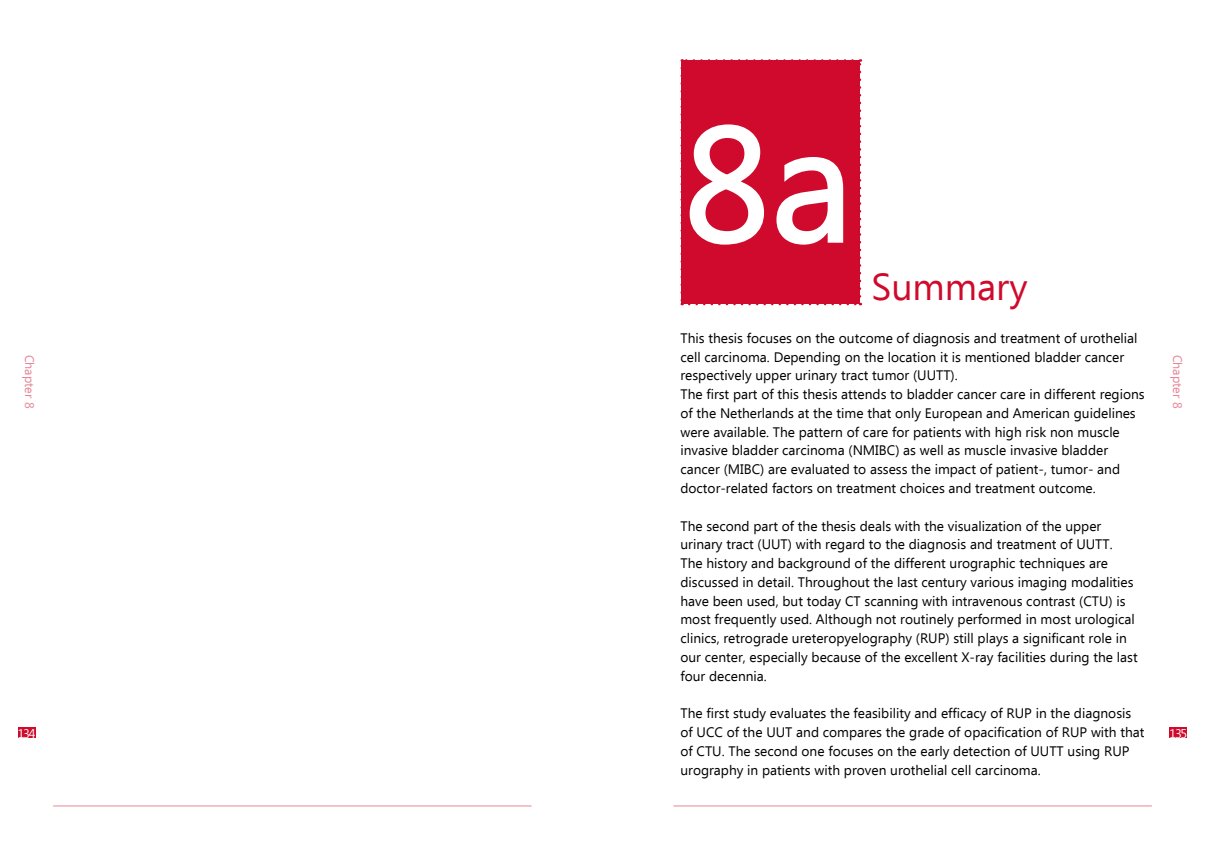
<style>
.page{position:relative;width:1205px;height:851px;background:#fff}
.page>*{position:absolute;margin:0;border:0;box-sizing:border-box;transform-origin:0 0}
.t1{font:162.5px "Ebrima";color:#fff}
.t2{font:37.5px "Ebrima";color:#cf0a2c}
.t3{font:13.75px/18.8px "Ebrima";color:#000}
.t4{font:12.5px "Ebrima";color:#e78596}
.t5{font:12.5px "Ebrima";letter-spacing:-.1em;color:#fff}
</style>
<div class="page">
<div style="left:1169px;top:726px;width:18px;height:11px;background:#cf0a2c"></div>
<div style="left:18px;top:726px;width:17px;height:11px;background:#cf0a2c"></div>
<hr style="left:53px;top:805px;width:478px;height:1px;background:#e78596">
<hr style="left:673px;top:805px;width:479px;height:1px;background:#e78596">
<svg style="left:680px;top:59px;width:181px;height:246px;background:#d21c3b"></svg>
<h1 class="t1" style="left:683px;top:68px;width:172px">8a</h1>
<h2 class="t2" style="left:871px;top:260px;width:158px">Summary</h2>
<p class="t3" style="left:680px;top:329px;width:466px">This thesis focuses on the outcome of diagnosis and treatment of urothelial cell carcinoma. Depending on the location it is mentioned bladder cancer respectively upper urinary tract tumor (UUTT).<br>The first part of this thesis attends to bladder cancer care in different regions of the Netherlands at the time that only European and American guidelines were available. The pattern of care for patients with high risk non muscle invasive bladder carcinoma (NMIBC) as well as muscle invasive bladder cancer (MIBC) are evaluated to assess the impact of patient-, tumor- and doctor-related factors on treatment choices and treatment outcome.</p>
<p class="t3" style="left:680px;top:517px;width:459px">The second part of the thesis deals with the visualization of the upper urinary tract (UUT) with regard to the diagnosis and treatment of UUTT.<br>The history and background of the different urographic techniques are discussed in detail. Throughout the last century various imaging modalities have been used, but today CT scanning with intravenous contrast (CTU) is most frequently used. Although not routinely performed in most urological clinics, retrograde ureteropyelography (RUP) still plays a significant role in our center, especially because of the excellent X-ray facilities during the last four decennia.</p>
<p class="t3" style="left:680px;top:704px;width:466px">The first study evaluates the feasibility and efficacy of RUP in the diagnosis of UCC of the UUT and compares the grade of opacification of RUP with that of CTU. The second one focuses on the early detection of UUTT using RUP urography in patients with proven urothelial cell carcinoma.</p>
<p class="t4" style="left:39px;top:354px;width:55px;rotate:90deg">Chapter 8</p>
<p class="t4" style="left:1186px;top:354px;width:55px;rotate:90deg">Chapter 8</p>
<p class="t5" style="left:18px;top:724px;width:19px">134</p>
<p class="t5" style="left:1169px;top:724px;width:19px">135</p>
</div>
